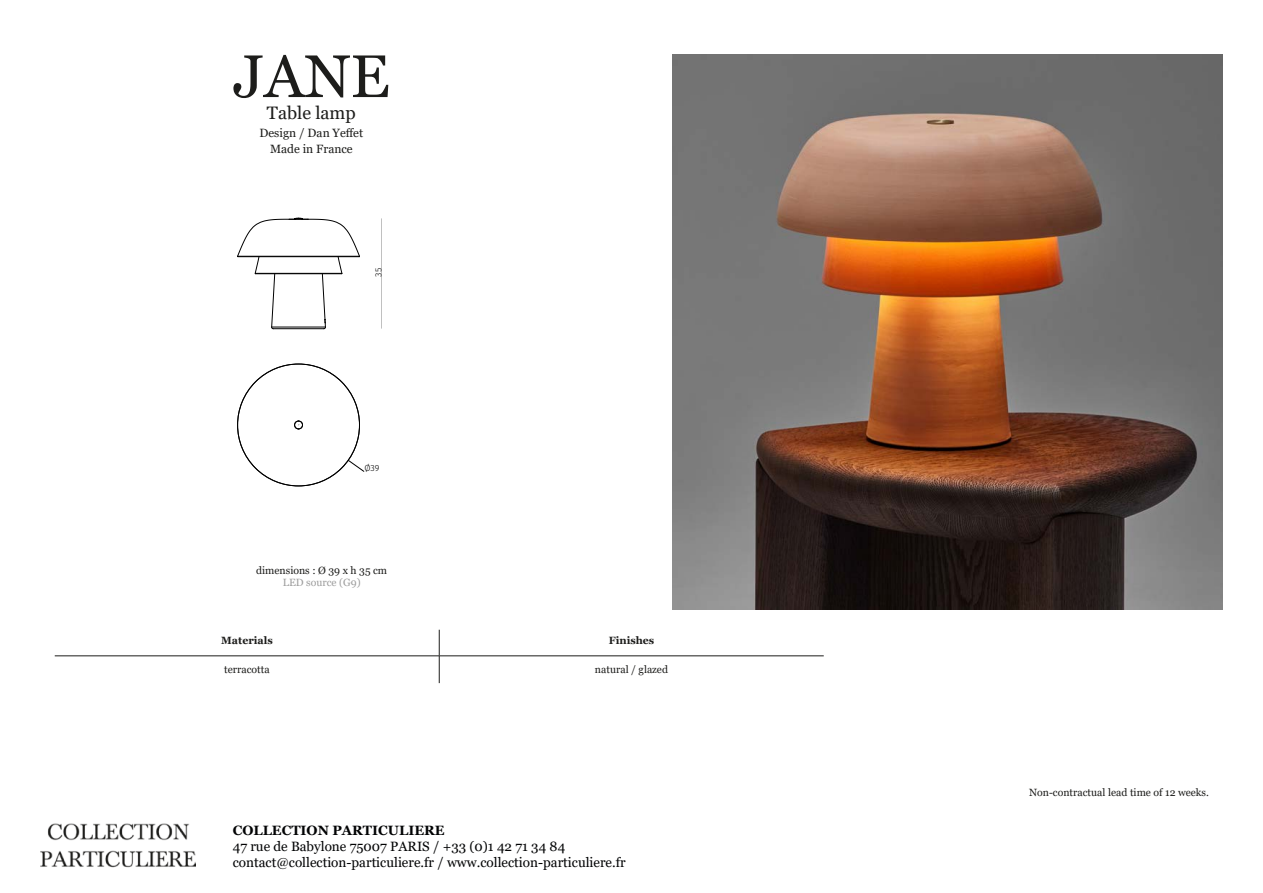
<style>
.page{position:relative;width:1263px;height:893px;background:#fff}
.page>*{position:absolute;margin:0;border:0;box-sizing:border-box;transform-origin:0 0}
.t1{font:60px "Georgia";color:#1d1d1b}
.t2{font:18px "Georgia";color:#1d1d1b}
.t3{font:13.5px/16.2px "Georgia";color:#020304}
.t4{font:700 13.5px "Georgia";color:#020304}
.t5{font:12px "Georgia";color:#1d1d1b}
.t6{font:10.5px "Georgia";color:#1d1d1b}
.t7{font:700 10.5px "Georgia";color:#1d1d1b}
.t8{font:10.5px "Georgia";color:#9d9d9d}
.t9{font:300 8.85px "Fira Sans";color:#000}
</style>
<div class="page">
<img style="left:41px;top:823px;width:154px;height:44px">
<img style="left:673px;top:54px;width:550px;height:556px">
<svg style="left:237px;top:218px;width:123px;height:111px"></svg>
<svg style="left:237px;top:364px;width:127px;height:122px"></svg>
<svg style="left:439px;top:630px;width:1px;height:53px"></svg>
<hr style="left:55px;top:656px;width:384px;height:1px;background:#1d1d1b">
<hr style="left:439px;top:656px;width:385px;height:1px;background:#1d1d1b">
<h1 class="t1" style="left:233px;top:40px;width:158px">JANE</h1>
<p class="t5" style="left:259px;top:125px;width:105px">Design / Dan Yeffet</p>
<h2 class="t2" style="left:267px;top:102px;width:90px">Table lamp</h2>
<p class="t5" style="left:270px;top:142px;width:84px">Made in France</p>
<p class="t9" style="left:372px;top:277px;width:10px;rotate:-90deg">35</p>
<p class="t9" style="left:364px;top:462px;width:17px">Ø39</p>
<p class="t6" style="left:256px;top:563px;width:132px">dimensions : Ø 39 x h 35 cm</p>
<p class="t8" style="left:283px;top:576px;width:79px">LED source (G9)</p>
<p class="t7" style="left:221px;top:633px;width:53px">Materials</p>
<p class="t7" style="left:609px;top:633px;width:47px">Finishes</p>
<p class="t6" style="left:224px;top:663px;width:47px">terracotta</p>
<p class="t6" style="left:595px;top:663px;width:75px">natural / glazed</p>
<p class="t4" style="left:233px;top:822px;width:213px">COLLECTION PARTICULIERE</p>
<p class="t3" style="left:233px;top:839px;width:394px">47 rue de Babylone 75007 PARIS / +33 (0)1 42 71 34 84 contact@collection-particuliere.fr / www.collection-particuliere.fr</p>
<p class="t6" style="left:1029px;top:786px;width:181px">Non-contractual lead time of 12 weeks.</p>
</div>
